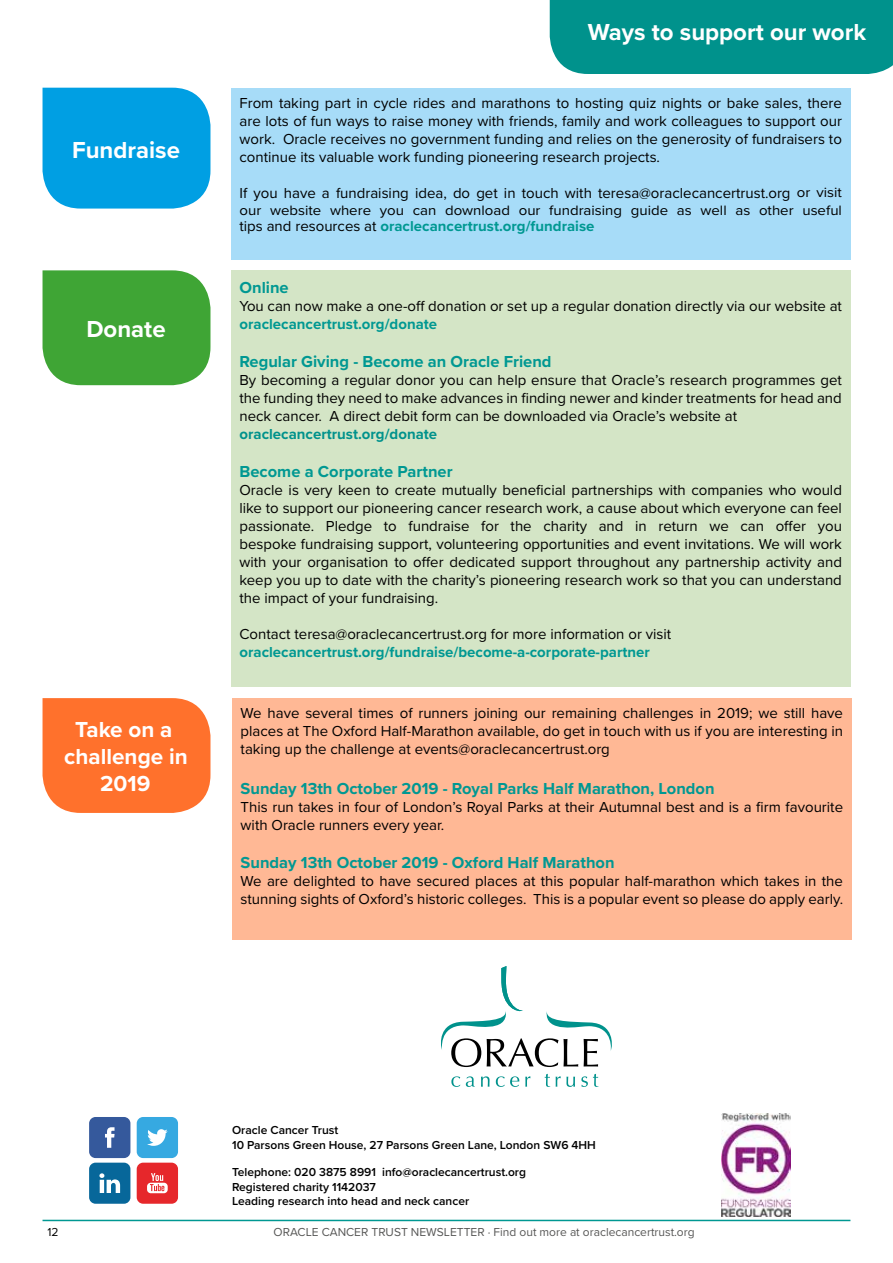
<style>
.page{position:relative;width:893px;height:1263px;background:#fff}
.page>*{position:absolute;margin:0;border:0;box-sizing:border-box;transform-origin:0 0}
.t1{font:700 24px "Proxima Nova";color:#fff}
.t2{font:700 22.5px/27px "Proxima Nova";color:#fff;text-align:center}
.t3{font:700 16.5px "Proxima Nova";color:#009892}
.t4{font:15px/18px "Proxima Nova";color:#000;text-align:justify}
.t5{font:700 15px "Proxima Nova";color:#009892}
.t6{font:700 15px "Proxima Nova";color:#00928c}
.t7{font:700 14.85px "Proxima Nova";color:#009892}
.t8{font:14.1px "Proxima Nova";color:#000;scale:1.06 1}
.t9{font:600 12px/14.4px "Proxima Nova";color:#000}
.t10{font:12px "Proxima Nova";color:#575756}
.t11{font:12px "Proxima Nova";color:#000}
.s1{font-size:14.1px}
.s2{font-weight:400;color:#000}
</style>
<div class="page">
<hr style="left:43px;top:1220px;width:807px;height:1px;background:#009892">
<svg style="left:441px;top:966px;width:171px;height:101px"></svg>
<svg style="left:451px;top:1076px;width:9px;height:11px"></svg>
<svg style="left:466px;top:1076px;width:9px;height:11px"></svg>
<svg style="left:481px;top:1076px;width:8px;height:11px"></svg>
<svg style="left:496px;top:1076px;width:23px;height:11px"></svg>
<svg style="left:525px;top:1076px;width:5px;height:11px"></svg>
<svg style="left:545px;top:1074px;width:5px;height:13px"></svg>
<svg style="left:556px;top:1076px;width:19px;height:11px"></svg>
<svg style="left:581px;top:1074px;width:17px;height:13px"></svg>
<svg style="left:89px;top:1117px;width:41px;height:87px"></svg>
<svg style="left:137px;top:1117px;width:41px;height:87px"></svg>
<div style="left:43px;top:88px;width:167px;height:121px;background:#009fe3"></div>
<div style="left:231px;top:88px;width:619px;height:171px;background:#a7dcf8"></div>
<div style="left:43px;top:270px;width:167px;height:115px;background:#3fa535"></div>
<div style="left:43px;top:698px;width:167px;height:115px;background:#ff712c"></div>
<div style="left:232px;top:698px;width:619px;height:242px;background:#ffb895"></div>
<div style="left:231px;top:270px;width:619px;height:417px;background:#d4e5c6"></div>
<div style="left:550px;top:0;width:343px;height:74px;background:#00928c"></div>
<img style="left:721px;top:1113px;width:70px;height:104px">
<h1 class="t1" style="left:72px;top:132px;width:110px">Fundraise</h1>
<h1 class="t1" style="left:86px;top:311px;width:81px">Donate</h1>
<h2 class="t2" style="left:64px;top:716px;width:125px">Take on a challenge in<br>2019</h2>
<h1 class="t1" style="left:588px;top:14px;width:280px">Ways to support our work</h1>
<p class="t4" style="left:239px;top:93px;width:604px">From taking part in cycle rides and marathons to hosting quiz nights or bake sales, there are lots of fun ways to raise money with friends, family and work colleagues to support our work. Oracle receives no government funding and relies on the generosity of fundraisers to continue its valuable work funding pioneering research projects.</p>
<p class="t4" style="left:239px;top:183px;width:604px">If you have a fundraising idea, do get in touch with teresa@oraclecancertrust.org <span class="s1">or visit</span></p>
<p class="t8" style="left:239px;top:199px;width:570px">our website where you can download our fundraising guide as well as other useful</p>
<p class="t7" style="left:239px;top:215px;width:356px"><span class="s2">tips and resources at</span> oraclecancertrust.org/fundraise</p>
<p class="t3" style="left:239px;top:275px;width:51px">Online</p>
<p class="t4" style="left:239px;top:296px;width:604px">You can now make a one-off donation or set up a regular donation directly via our website at</p>
<p class="t5" style="left:239px;top:313px;width:199px">oraclecancertrust.org/donate</p>
<p class="t3" style="left:239px;top:349px;width:314px">Regular Giving - Become an Oracle Friend</p>
<p class="t4" style="left:239px;top:370px;width:604px">By becoming a regular donor you can help ensure that Oracle’s research programmes get the funding they need to make advances in finding newer and kinder treatments for head and neck cancer. A direct debit form can be downloaded via Oracle’s website at</p>
<p class="t6" style="left:239px;top:423px;width:199px">oraclecancertrust.org/donate</p>
<p class="t3" style="left:239px;top:459px;width:215px">Become a Corporate Partner</p>
<p class="t4" style="left:239px;top:480px;width:604px">Oracle is very keen to create mutually beneficial partnerships with companies who would like to support our pioneering cancer research work, a cause about which everyone can feel passionate. Pledge to fundraise for the charity and in return we can offer you bespoke fundraising support, volunteering opportunities and event invitations. We will work with your organisation to offer dedicated support throughout any partnership activity and keep you up to date with the charity’s pioneering research work so that you can understand the impact of your fundraising.</p>
<p class="t4" style="left:239px;top:624px;width:433px">Contact teresa@oraclecancertrust.org for more information or visit</p>
<p class="t5" style="left:239px;top:640px;width:412px">oraclecancertrust.org/fundraise/become-a-corporate-partner</p>
<p class="t4" style="left:241px;top:704px;width:604px">We have several times of runners joining our remaining challenges in 2019; we still have places at The Oxford Half-Marathon available, do get in touch with us if you are interesting in taking up the challenge at events@oraclecancertrust.org</p>
<p class="t3" style="left:241px;top:776px;width:476px">Sunday 13th October 2019 - Royal Parks Half Marathon, London</p>
<p class="t4" style="left:241px;top:797px;width:604px">This run takes in four of London’s Royal Parks at their Autumnal best and is a firm favourite with Oracle runners every year.</p>
<p class="t3" style="left:241px;top:850px;width:375px">Sunday 13th October 2019 - Oxford Half Marathon</p>
<p class="t4" style="left:241px;top:871px;width:604px">We are delighted to have secured places at this popular half-marathon which takes in the stunning sights of Oxford’s historic colleges. This is a popular event so please do apply early.</p>
<p class="t9" style="left:232px;top:1122px;width:365px;line-height:15px">Oracle Cancer Trust<br>10 Parsons Green House, 27 Parsons Green Lane, London SW6 4HH</p>
<p class="t9" style="left:232px;top:1165px;width:295px">Telephone: 020 3875 8991 info@oraclecancertrust.org<br>Registered charity 1142037<br>Leading research into head and neck cancer</p>
<p class="t11" style="left:48px;top:1223px;width:13px">12</p>
<p class="t10" style="left:274px;top:1223px;width:422px">ORACLE CANCER TRUST NEWSLETTER · Find out more at oraclecancertrust.org</p>
</div>
